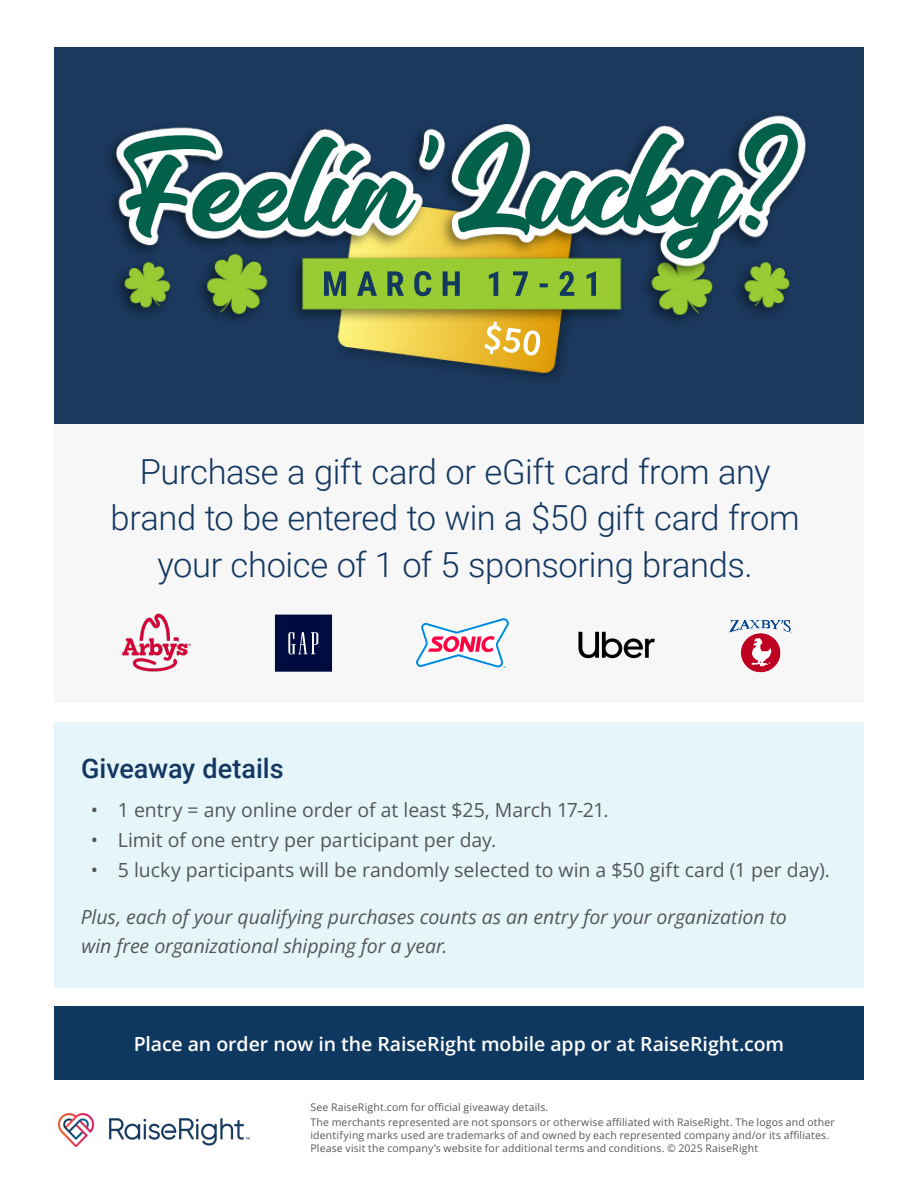
<style>
.page{position:relative;width:918px;height:1188px;background:#fff}
.page>*{position:absolute;margin:0;border:0;box-sizing:border-box;transform-origin:0 0}
.t1{font:300 34.5px/46.5px "Roboto";letter-spacing:-.015em;color:#143861;text-align:center}
.t2{font:500 27px "Roboto";color:#143861}
.t3{font:19.5px "Open Sans";letter-spacing:-.005em;color:#545759}
.t4{font:italic 19.5px/28.5px "Open Sans";letter-spacing:-.005em;color:#545759}
.t5{font:600 19.5px "Open Sans";letter-spacing:-.005em;color:#fff}
.t6{font:10.5px/12.6px "Open Sans";letter-spacing:.015em;color:#545759}
</style>
<div class="page">
<div style="left:54px;top:48px;width:810px;height:376px;background:#1b395d"></div>
<img style="left:337px;top:324px;width:230px;height:55px">
<svg style="left:484px;top:324px;width:57px;height:32px;background:#edc868"></svg>
<img style="left:201px;top:280px;width:67px;height:41px">
<img style="left:118px;top:280px;width:53px;height:34px">
<img style="left:645px;top:280px;width:68px;height:42px">
<img style="left:738px;top:280px;width:52px;height:34px">
<img style="left:295px;top:280px;width:327px;height:44px">
<svg style="left:324px;top:280px;width:272px;height:16px"></svg>
<img style="left:109px;top:115px;width:697px;height:165px">
<svg style="left:425px;top:135px;width:14px;height:28px"></svg>
<svg style="left:124px;top:135px;width:292px;height:103px"></svg>
<svg style="left:458px;top:123px;width:340px;height:136px"></svg>
<div style="left:54px;top:722px;width:810px;height:265px;background:#e5f5fa"></div>
<div style="left:54px;top:424px;width:810px;height:279px;background:#f7f7f7"></div>
<img style="left:59px;top:1113px;width:190px;height:33px">
<div style="left:54px;top:1007px;width:810px;height:73px;background:#0f3860"></div>
<img style="left:578px;top:631px;width:77px;height:28px">
<img style="left:729px;top:619px;width:63px;height:54px">
<img style="left:122px;top:613px;width:69px;height:59px">
<img style="left:417px;top:618px;width:91px;height:50px">
<svg style="left:275px;top:615px;width:57px;height:57px;background:#111c4d"></svg>
<p class="t1" style="left:111px;top:447px;width:691px">Purchase a gift card or eGift card from any brand to be entered to win a $50 gift card from your choice of 1 of 5 sponsoring brands.</p>
<p class="t2" style="left:81px;top:749px;width:204px">Giveaway details</p>
<p class="t3" style="left:91px;top:797px;width:519px">• 1 entry = any online order of at least $25, March 17-21.</p>
<p class="t3" style="left:91px;top:827px;width:407px">• Limit of one entry per participant per day.</p>
<p class="t3" style="left:91px;top:857px;width:741px">• 5 lucky participants will be randomly selected to win a $50 gift card (1 per day).</p>
<p class="t4" style="left:81px;top:902px;width:708px">Plus, each of your qualifying purchases counts as an entry for your organization to win free organizational shipping for a year.</p>
<p class="t5" style="left:134px;top:1031px;width:652px">Place an order now in the RaiseRight mobile app or at RaiseRight.com</p>
<p class="t6" style="left:310px;top:1100px;width:239px">See RaiseRight.com for official giveaway details.</p>
<p class="t6" style="left:310px;top:1116px;width:526px">The merchants represented are not sponsors or otherwise affiliated with RaiseRight. The logos and other identifying marks used are trademarks of and owned by each represented company and/or its affiliates.<br>Please visit the company’s website for additional terms and conditions. © 2025 RaiseRight</p>
</div>
